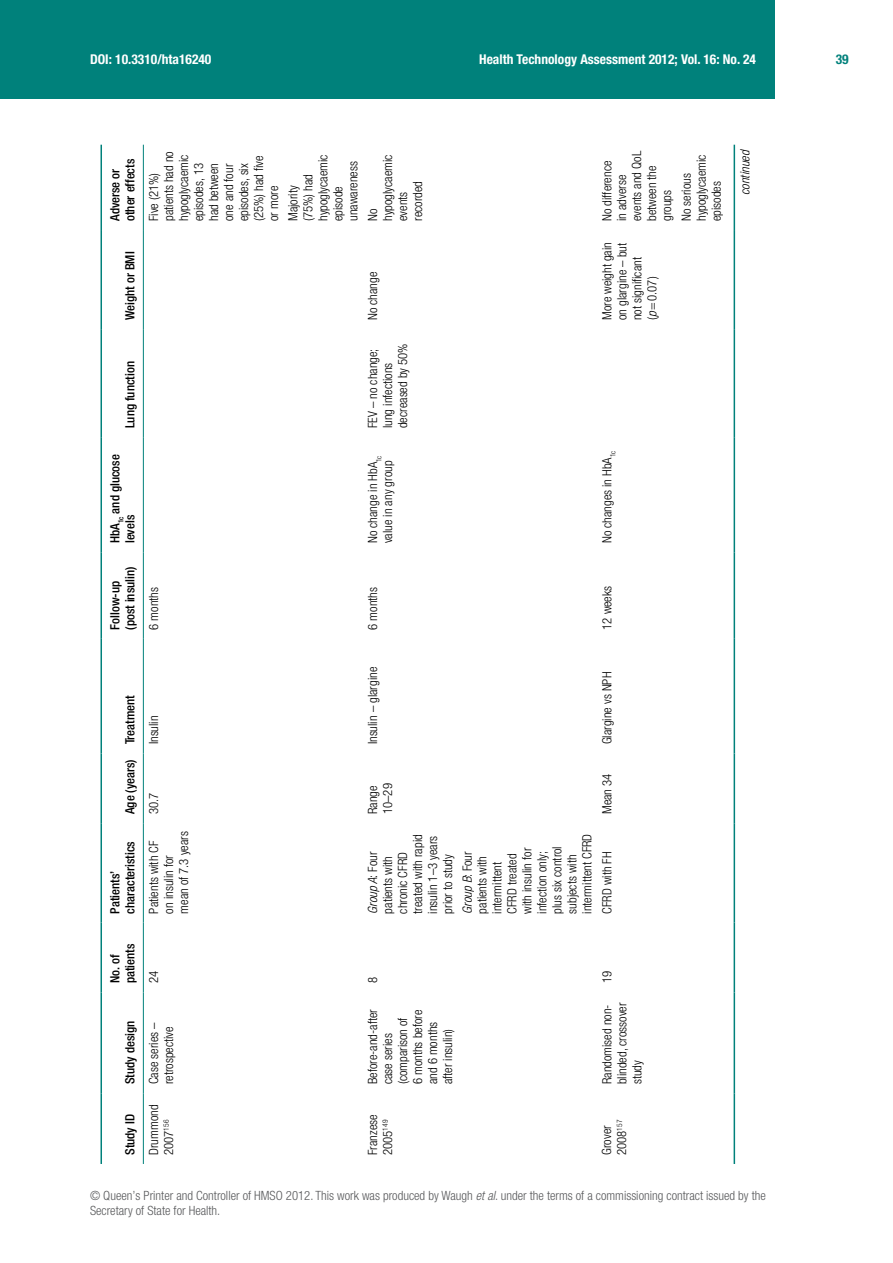
<style>
.page{position:relative;width:893px;height:1263px;background:#fff}
.page>*{position:absolute;margin:0;border:0;box-sizing:border-box;transform-origin:0 0}
.t1{font:700 condensed 13.5px "Helvetica Neue LT Pro";color:#fff}
.t2{font:700 condensed 13.5px "Helvetica Neue LT Pro";color:#00817b}
.t3{font:300 condensed 12.75px/15px "Helvetica Neue LT Pro";color:#000}
.t4{font:500 condensed 12.75px/15px "Helvetica Neue LT Pro";color:#000}
.t5{font:300 condensed 12.75px/15px "Helvetica Neue LT Pro";color:#58595b}
.t6{font:italic 300 condensed 12.75px "Helvetica Neue LT Pro";color:#000}
.s1{font-style:italic}
</style>
<div class="page">
<div style="left:0;top:0;width:774px;height:99px;background:#00817b"></div>
<hr style="left:100px;top:1093px;width:2px;height:71px;background:#00817b">
<hr style="left:143px;top:1093px;width:1px;height:71px;background:#00817b">
<hr style="left:100px;top:992px;width:2px;height:101px;background:#00817b">
<hr style="left:143px;top:992px;width:1px;height:101px;background:#00817b">
<hr style="left:100px;top:923px;width:2px;height:69px;background:#00817b">
<hr style="left:143px;top:923px;width:1px;height:69px;background:#00817b">
<hr style="left:100px;top:823px;width:2px;height:99px;background:#00817b">
<hr style="left:143px;top:823px;width:1px;height:99px;background:#00817b">
<hr style="left:100px;top:753px;width:2px;height:70px;background:#00817b">
<hr style="left:143px;top:753px;width:1px;height:70px;background:#00817b">
<hr style="left:100px;top:639px;width:2px;height:114px;background:#00817b">
<hr style="left:143px;top:639px;width:1px;height:114px;background:#00817b">
<hr style="left:100px;top:552px;width:2px;height:87px;background:#00817b">
<hr style="left:143px;top:552px;width:1px;height:87px;background:#00817b">
<hr style="left:100px;top:437px;width:2px;height:115px;background:#00817b">
<hr style="left:143px;top:437px;width:1px;height:115px;background:#00817b">
<hr style="left:100px;top:329px;width:2px;height:108px;background:#00817b">
<hr style="left:143px;top:329px;width:1px;height:108px;background:#00817b">
<hr style="left:100px;top:230px;width:2px;height:99px;background:#00817b">
<hr style="left:143px;top:230px;width:1px;height:99px;background:#00817b">
<hr style="left:100px;top:145px;width:2px;height:85px;background:#00817b">
<hr style="left:143px;top:145px;width:1px;height:85px;background:#00817b">
<hr style="left:734px;top:1093px;width:1px;height:71px;background:#00817b">
<hr style="left:734px;top:992px;width:1px;height:101px;background:#00817b">
<hr style="left:734px;top:923px;width:1px;height:69px;background:#00817b">
<hr style="left:734px;top:823px;width:1px;height:99px;background:#00817b">
<hr style="left:734px;top:753px;width:1px;height:70px;background:#00817b">
<hr style="left:734px;top:639px;width:1px;height:114px;background:#00817b">
<hr style="left:734px;top:552px;width:1px;height:87px;background:#00817b">
<hr style="left:734px;top:437px;width:1px;height:115px;background:#00817b">
<hr style="left:734px;top:329px;width:1px;height:108px;background:#00817b">
<hr style="left:734px;top:230px;width:1px;height:99px;background:#00817b">
<hr style="left:734px;top:145px;width:1px;height:85px;background:#00817b">
<p class="t1" style="left:90px;top:51px;width:123px">DOI: 10.3310/hta16240</p>
<p class="t1" style="left:479px;top:51px;width:278px">Health Technology Assessment 2012; Vol. 16: No. 24</p>
<p class="t2" style="left:836px;top:51px;width:14px">39</p>
<p class="t4" style="left:107px;top:221px;width:64px;rotate:-90deg">Adverse or other effects</p>
<p class="t3" style="left:146px;top:221px;width:71px;rotate:-90deg">Five (21%) patients had no hypoglycaemic episodes, 13 had between one and four episodes, six (25%) had five or more</p>
<p class="t3" style="left:285px;top:221px;width:68px;rotate:-90deg">Majority<br>(75%) had hypoglycaemic episode unawareness</p>
<p class="t3" style="left:365px;top:221px;width:68px;rotate:-90deg">No hypoglycaemic events recorded</p>
<p class="t4" style="left:122px;top:320px;width:70px;rotate:-90deg">Weight or BMI</p>
<p class="t4" style="left:122px;top:428px;width:69px;rotate:-90deg">Lung function</p>
<p class="t4" style="left:107px;top:543px;width:90px;rotate:-90deg">HbA<sub>1c</sub> and glucose levels</p>
<p class="t4" style="left:107px;top:630px;width:64px;rotate:-90deg">Follow-up (post insulin)</p>
<p class="t3" style="left:146px;top:630px;width:44px;rotate:-90deg">6 months</p>
<p class="t3" style="left:365px;top:320px;width:50px;rotate:-90deg">No change</p>
<p class="t3" style="left:365px;top:428px;width:86px;rotate:-90deg">FEV – no change; lung infections decreased by 50%</p>
<p class="t3" style="left:365px;top:543px;width:89px;rotate:-90deg">No change in HbA<sub>1c </sub>value in any group</p>
<p class="t3" style="left:365px;top:630px;width:44px;rotate:-90deg">6 months</p>
<p class="t3" style="left:599px;top:221px;width:72px;rotate:-90deg">No difference in adverse events and QoL between the groups</p>
<p class="t3" style="left:679px;top:221px;width:68px;rotate:-90deg">No serious hypoglycaemic episodes</p>
<p class="t6" style="left:738px;top:195px;width:47px;rotate:-90deg">continued</p>
<p class="t3" style="left:599px;top:320px;width:80px;rotate:-90deg">More weight gain on glargine – but not significant (<span class="s1">p</span>=0.07)</p>
<p class="t3" style="left:599px;top:543px;width:94px;rotate:-90deg">No changes in HbA<sub>1c</sub></p>
<p class="t3" style="left:599px;top:630px;width:45px;rotate:-90deg">12 weeks</p>
<p class="t4" style="left:122px;top:814px;width:120px;rotate:-90deg">Age (years) Treatment</p>
<p class="t4" style="left:107px;top:914px;width:74px;rotate:-90deg">Patients’ characteristics</p>
<p class="t3" style="left:146px;top:744px;width:30px;rotate:-90deg">Insulin</p>
<p class="t3" style="left:146px;top:814px;width:23px;rotate:-90deg">30.7</p>
<p class="t3" style="left:146px;top:913px;width:84px;rotate:-90deg">Patients with CF on insulin for mean of 7.3 years</p>
<p class="t4" style="left:107px;top:983px;width:41px;rotate:-90deg">No. of patients</p>
<p class="t3" style="left:146px;top:983px;width:14px;rotate:-90deg">24</p>
<p class="t4" style="left:122px;top:1084px;width:65px;rotate:-90deg">Study design</p>
<p class="t4" style="left:122px;top:1155px;width:42px;rotate:-90deg">Study ID</p>
<p class="t3" style="left:146px;top:1084px;width:63px;rotate:-90deg">Case series – retrospective</p>
<p class="t3" style="left:146px;top:1155px;width:52px;rotate:-90deg">Drummond<br>2007<sup>156</sup></p>
<p class="t3" style="left:365px;top:744px;width:79px;rotate:-90deg">Insulin – glargine</p>
<p class="t3" style="left:599px;top:744px;width:74px;rotate:-90deg">Glargine vs NPH</p>
<p class="t3" style="left:365px;top:814px;width:32px;rotate:-90deg">Range<br>10–29</p>
<p class="t3" style="left:365px;top:913px;width:81px;rotate:-90deg"><span class="s1">Group A</span>: Four patients with chronic CFRD treated with rapid insulin 1–3 years prior to study</p>
<p class="t3" style="left:460px;top:913px;width:81px;rotate:-90deg"><span class="s1">Group B</span>: Four patients with intermittent<br>CFRD treated with insulin for infection only; plus six control subjects with intermittent CFRD</p>
<p class="t3" style="left:599px;top:814px;width:42px;rotate:-90deg">Mean 34</p>
<p class="t3" style="left:599px;top:913px;width:64px;rotate:-90deg">CFRD with FH</p>
<p class="t3" style="left:365px;top:983px;width:8px;rotate:-90deg">8</p>
<p class="t3" style="left:365px;top:1084px;width:77px;rotate:-90deg">Before-and-after case series (comparison of<br>6 months before and 6 months after insulin)</p>
<p class="t3" style="left:365px;top:1155px;width:42px;rotate:-90deg">Franzese<br>2005<sup>149</sup></p>
<p class="t3" style="left:599px;top:983px;width:14px;rotate:-90deg">19</p>
<p class="t3" style="left:599px;top:1084px;width:83px;rotate:-90deg">Randomised non&shy;blinded, crossover study</p>
<p class="t3" style="left:599px;top:1155px;width:37px;rotate:-90deg">Grover<br>2008<sup>157</sup></p>
<p class="t5" style="left:90px;top:1188px;width:677px">© Queen’s Printer and Controller of HMSO 2012. This work was produced by Waugh <span class="s1">et al</span>. under the terms of a commissioning contract issued by the<br>Secretary of State for Health.</p>
</div>
